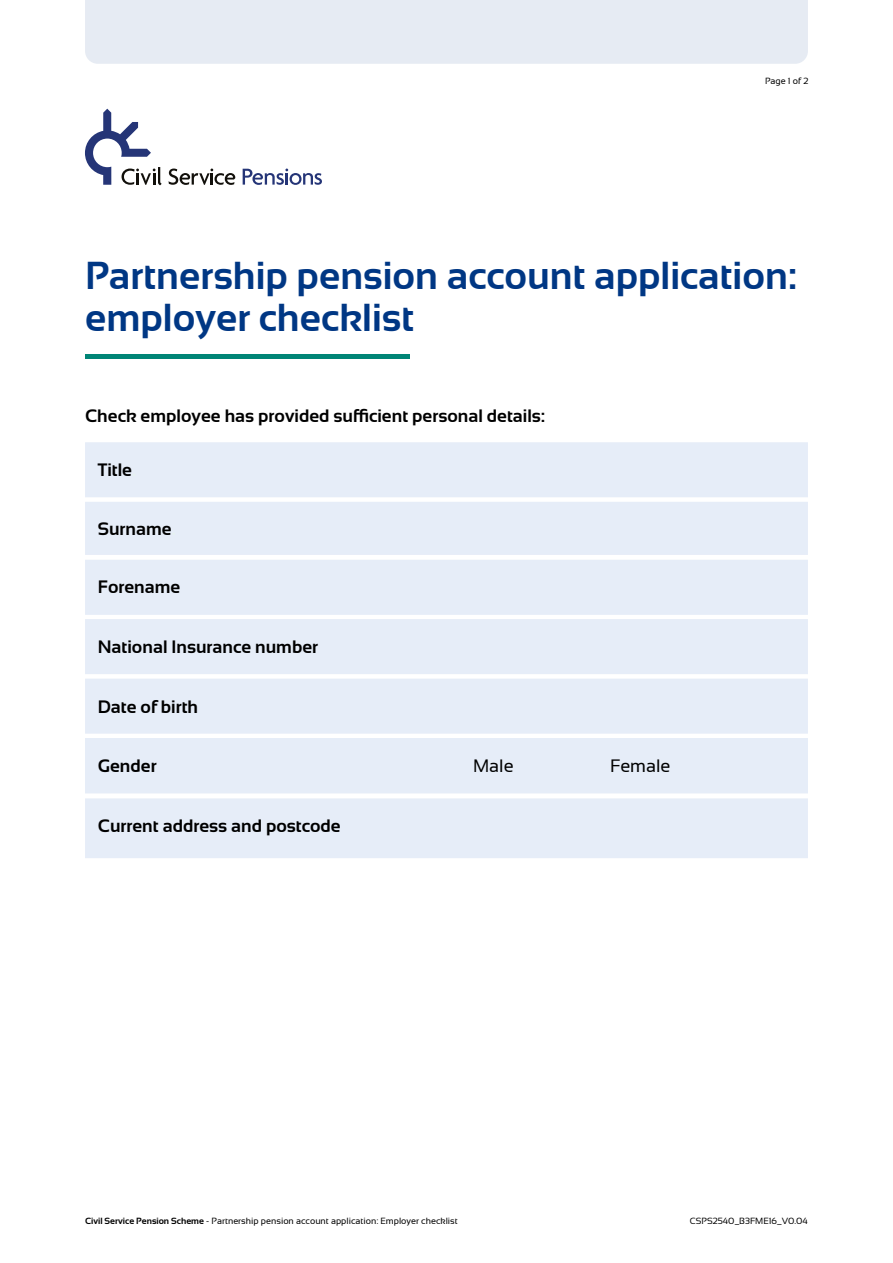
<style>
.page{position:relative;width:893px;height:1263px;background:#fff}
.page>*{position:absolute;margin:0;border:0;box-sizing:border-box;transform-origin:0 0}
.t1{font:700 39px/42px "Sansation";color:#003784}
.t2{font:700 18px "Sansation";color:#000}
.t3{font:18px "Sansation";color:#000}
.t4{font:9px "Sansation";color:#000}
.s1{color:#fff}
.s2{color:#e6f3f1}
.s3{font-weight:700}
</style>
<div class="page">
<div style="left:85px;top:0;width:723px;height:64px;background:#e6ebf3"></div>
<div style="left:85px;top:354px;width:324px;height:5px;background:#008576"></div>
<div style="left:85px;top:442px;width:723px;height:292px;background:#e6edf8"></div>
<div style="left:85px;top:738px;width:723px;height:55px;background:#e6edf8"></div>
<svg style="left:85px;top:793px;width:723px;height:65px;background:#e7eef8"></svg>
<svg style="left:85px;top:109px;width:77px;height:76px"></svg>
<svg style="left:169px;top:169px;width:66px;height:16px"></svg>
<svg style="left:243px;top:169px;width:79px;height:16px"></svg>
<p class="t4" style="left:765px;top:75px;width:47px">Page 1 of 2<span class="s1">.</span></p>
<h1 class="t1" style="left:85px;top:254px;width:714px">Partnership pension account application: employer checklist</h1>
<p class="t2" style="left:85px;top:406px;width:462px">Check employee has provided sufficient personal details:</p>
<p class="t2" style="left:98px;top:460px;width:40px">Title<span class="s2">.</span></p>
<p class="t2" style="left:98px;top:518px;width:79px">Surname<span class="s2">.</span></p>
<p class="t2" style="left:98px;top:577px;width:84px">Forename</p>
<p class="t2" style="left:98px;top:637px;width:222px">National Insurance number</p>
<p class="t2" style="left:98px;top:696px;width:102px">Date of birth</p>
<p class="t2" style="left:98px;top:756px;width:60px">Gender</p>
<p class="t3" style="left:473px;top:756px;width:42px">Male</p>
<p class="t3" style="left:610px;top:756px;width:62px">Female</p>
<p class="t2" style="left:98px;top:816px;width:244px">Current address and postcode</p>
<p class="t4" style="left:85px;top:1215px;width:374px"><span class="s3">Civil Service Pension Scheme</span> - Partnership pension account application: Employer checklist</p>
<p class="t4" style="left:690px;top:1215px;width:120px">CSPS2540_B3FME16_V0.04</p>
</div>
